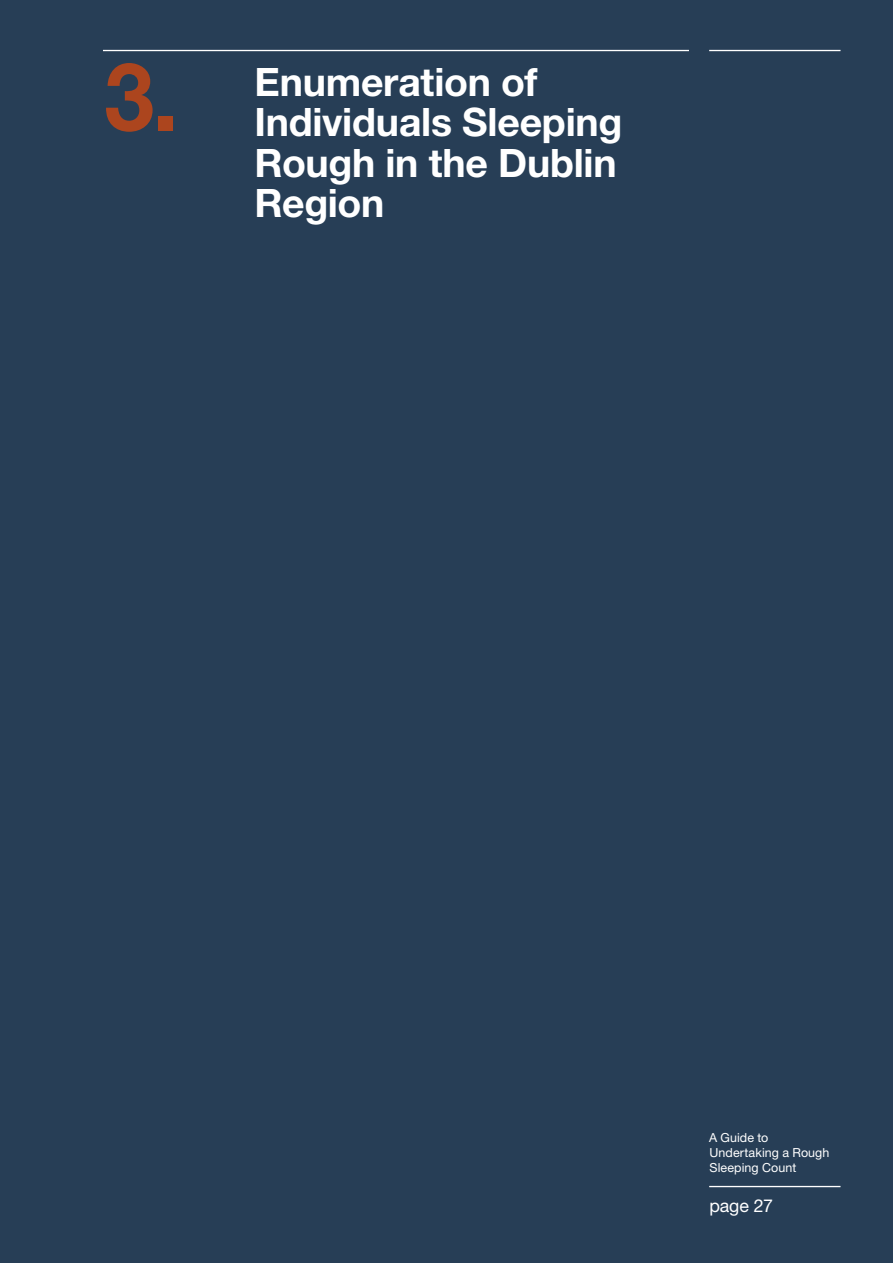
<style>
.page{position:relative;width:893px;height:1263px;background:#273e56}
.page>*{position:absolute;margin:0;border:0;box-sizing:border-box;transform-origin:0 0}
.t1{font:700 94.5px "Helvetica Neue LT Std";color:#ac451e;scale:.95 1}
.t2{font:700 39.15px/40.3px "Helvetica Neue LT Std";letter-spacing:-.005em;color:#fff}
.t3{font:17.85px "Helvetica Neue LT Std";letter-spacing:-.01em;color:#fff}
.t4{font:12.45px/15.1px "Helvetica Neue LT Std";letter-spacing:.005em;color:#fff}
</style>
<div class="page">
<hr style="left:709px;top:1186px;width:131px;height:1px;background:#fff">
<hr style="left:103px;top:50px;width:586px;height:1px;background:#fff">
<hr style="left:709px;top:50px;width:131px;height:1px;background:#fff">
<h1 class="t1" style="left:104px;top:38px;width:79px">3.</h1>
<p class="t2" style="left:255px;top:61px;width:369px">Enumeration of<br>Individuals Sleeping<br>Rough in the Dublin<br>Region</p>
<p class="t4" style="left:709px;top:1129px;width:122px">A Guide to<br>Undertaking a Rough<br>Sleeping Count</p>
<p class="t3" style="left:709px;top:1195px;width:65px">page 27</p>
</div>
